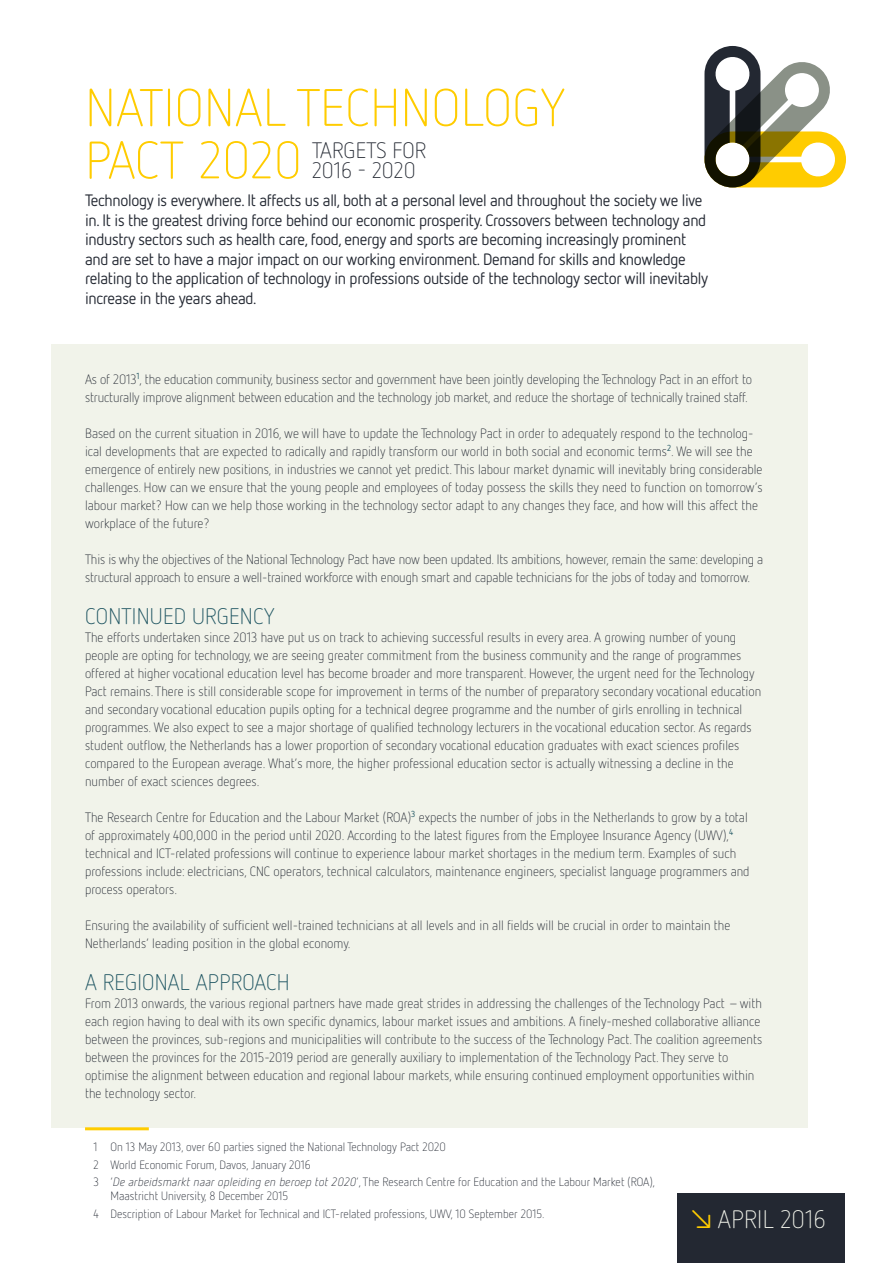
<style>
.page{position:relative;width:893px;height:1263px;background:#fff}
.page>*{position:absolute;margin:0;border:0;box-sizing:border-box;transform-origin:0 0}
.t1{font:300 52.5px/52.5px "Netto OT";letter-spacing:.01em;color:#fc0}
.t2{font:300 25.2px "Netto OT";letter-spacing:.01em;color:#f1f3ea}
.t3{font:300 22.5px "Netto OT";letter-spacing:.01em;color:#1c5360}
.t4{font:300 22.35px/20.4px "Netto OT";letter-spacing:.005em;color:#232832}
.t5{font:16.5px/19.5px "Netto OT";letter-spacing:-.02em;color:#232832}
.t6{font:300 13.5px/18px "Netto OT";color:#232832}
.t7{font:300 12px/17.7px "Netto OT";color:#232832}
.s1{font-style:italic}
.s2{font-weight:400;color:#fc0}
</style>
<div class="page">
<div style="left:677px;top:1193px;width:167px;height:70px;background:#232832"></div>
<div style="left:51px;top:344px;width:757px;height:784px;background:#f1f3ea"></div>
<svg style="left:704px;top:46px;width:142px;height:142px"></svg>
<hr style="left:85px;top:1127px;width:64px;height:3px;background:#fc0">
<h1 class="t1" style="left:85px;top:80px;width:481px">NATIONAL TECHNOLOGY<br>PACT 2020</h1>
<p class="t5" style="left:85px;top:190px;width:624px">Technology is everywhere. It affects us all, both at a personal level and throughout the society we live in. It is the greatest driving force behind our economic prosperity. Crossovers between technology and industry sectors such as health care, food, energy and sports are becoming increasingly prominent and are set to have a major impact on our working environment. Demand for skills and knowledge relating to the application of technology in professions outside of the technology sector will inevitably increase in the years ahead.</p>
<h3 class="t4" style="left:312px;top:139px;width:116px">TARGETS FOR<br>2016 - 2020</h3>
<p class="t6" style="left:85px;top:370px;width:669px">As of 2013<sup>1</sup>, the education community, business sector and government have been jointly developing the Technology Pact in an effort to structurally improve alignment between education and the technology job market, and reduce the shortage of technically trained staff.</p>
<p class="t6" style="left:85px;top:424px;width:679px">Based on the current situation in 2016, we will have to update the Technology Pact in order to adequately respond to the technolog&shy;ical developments that are expected to radically and rapidly transform our world in both social and economic terms<sup>2</sup>. We will see the emergence of entirely new positions, in industries we cannot yet predict. This labour market dynamic will inevitably bring considerable challenges. How can we ensure that the young people and employees of today possess the skills they need to function on tomorrow’s labour market? How can we help those working in the technology sector adapt to any changes they face, and how will this affect the workplace of the future?</p>
<p class="t6" style="left:85px;top:550px;width:680px">This is why the objectives of the National Technology Pact have now been updated. Its ambitions, however, remain the same: developing a structural approach to ensure a well-trained workforce with enough smart and capable technicians for the jobs of today and tomorrow.</p>
<h3 class="t3" style="left:85px;top:603px;width:191px">CONTINUED URGENCY</h3>
<p class="t6" style="left:85px;top:628px;width:678px">The efforts undertaken since 2013 have put us on track to achieving successful results in every area. A growing number of young people are opting for technology, we are seeing greater commitment from the business community and the range of programmes offered at higher vocational education level has become broader and more transparent. However, the urgent need for the Technology Pact remains. There is still considerable scope for improvement in terms of the number of preparatory secondary vocational education and secondary vocational education pupils opting for a technical degree programme and the number of girls enrolling in technical programmes. We also expect to see a major shortage of qualified technology lecturers in the vocational education sector. As regards student outflow, the Netherlands has a lower proportion of secondary vocational education graduates with exact sciences profiles compared to the European average. What’s more, the higher professional education sector is actually witnessing a decline in the number of exact sciences degrees.</p>
<p class="t6" style="left:85px;top:808px;width:666px">The Research Centre for Education and the Labour Market (ROA)<sup>3</sup> expects the number of jobs in the Netherlands to grow by a total of approximately 400,000 in the period until 2020. According to the latest figures from the Employee Insurance Agency (UWV),<sup>4 </sup>technical and ICT-related professions will continue to experience labour market shortages in the medium term. Examples of such professions include: electricians, CNC operators, technical calculators, maintenance engineers, specialist language programmers and process operators.</p>
<p class="t6" style="left:85px;top:916px;width:647px">Ensuring the availability of sufficient well-trained technicians at all levels and in all fields will be crucial in order to maintain the<br>Netherlands’ leading position in the global economy.</p>
<h3 class="t3" style="left:85px;top:969px;width:206px">A REGIONAL APPROACH</h3>
<p class="t6" style="left:85px;top:994px;width:679px">From 2013 onwards, the various regional partners have made great strides in addressing the challenges of the Technology Pact – with each region having to deal with its own specific dynamics, labour market issues and ambitions. A finely-meshed collaborative alliance between the provinces, sub-regions and municipalities will contribute to the success of the Technology Pact. The coalition agreements between the provinces for the 2015-2019 period are generally auxiliary to implementation of the Technology Pact. They serve to optimise the alignment between education and regional labour markets, while ensuring continued employment opportunities within the technology sector.</p>
<p class="t7" style="left:94px;top:1137px;width:563px">1 On 13 May 2013, over 60 parties signed the National Technology Pact 2020<br>2 World Economic Forum, Davos, January 2016<br>3 ‘<span class="s1">De arbeidsmarkt naar opleiding en beroep tot 2020</span>’, The Research Centre for Education and the Labour Market (ROA),</p>
<p class="t7" style="left:94px;top:1186px;width:452px;text-indent:17px">Maastricht University, 8 December 2015<br>4 Description of Labour Market for Technical and ICT-related professions, UWV, 10 September 2015.</p>
<h2 class="t2" style="left:685px;top:1203px;width:142px"><span class="s2">↘</span>APRIL 2016</h2>
</div>
